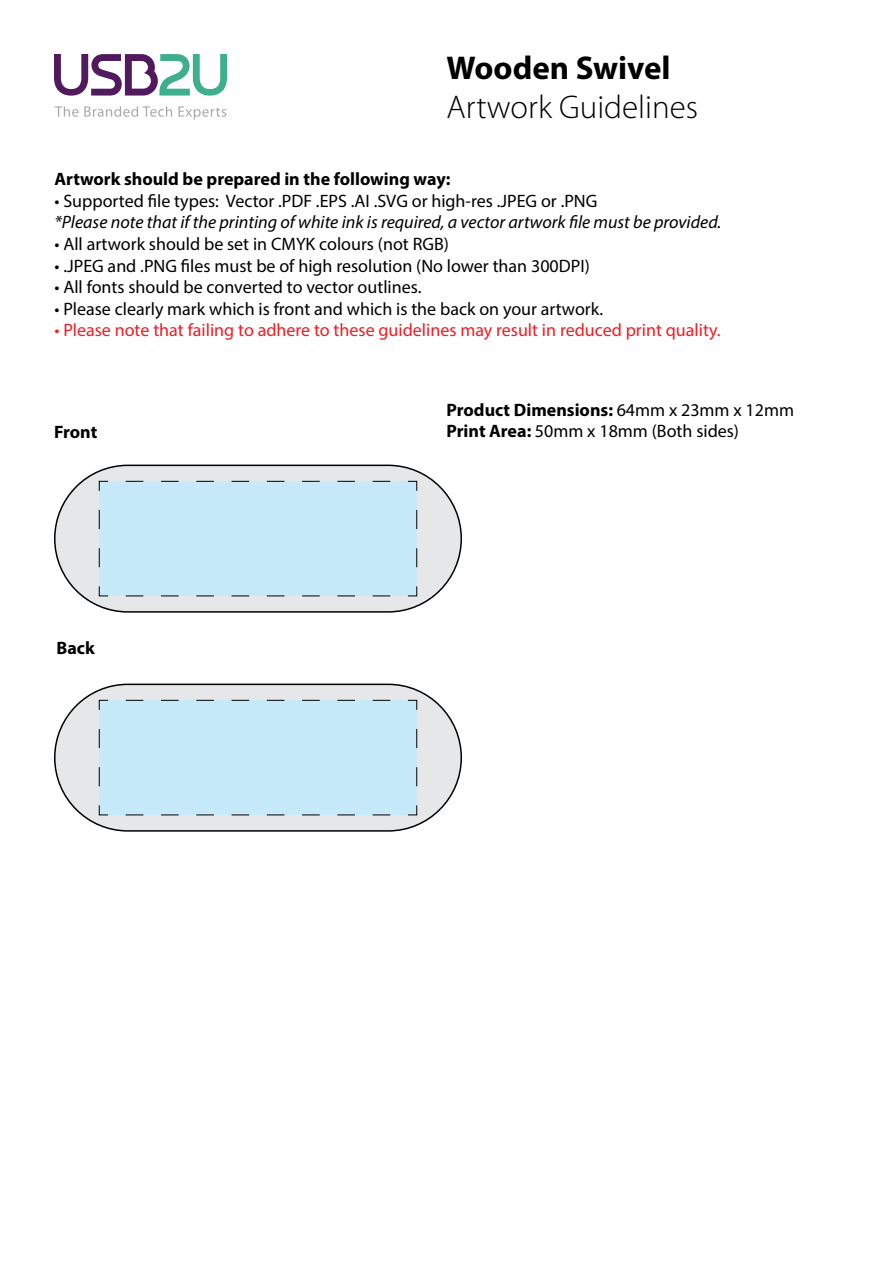
<style>
.page{position:relative;width:893px;height:1263px;background:#fff}
.page>*{position:absolute;margin:0;border:0;box-sizing:border-box;transform-origin:0 0}
.t1{font:300 33px "Myriad Pro";color:#000}
.t2{font:700 33px "Myriad Pro";color:#000}
.t3{font:18px "Myriad Pro";color:#000}
.t4{font:700 18px "Myriad Pro";color:#000}
.t5{font:italic 18px "Myriad Pro";color:#000}
.t6{font:18px "Myriad Pro";color:#ed1d24}
.s1{font-weight:400}
.s2{font-weight:700}
</style>
<div class="page">
<div style="left:55px;top:465px;width:406px;height:147px;background:#e6e7e8;border-radius:73px"></div>
<div style="left:54px;top:465px;width:408px;height:148px;border:2px solid #000;border-radius:73px"></div>
<div style="left:98px;top:480px;width:320px;height:117px;background:#c7eafb"></div>
<div style="left:55px;top:684px;width:406px;height:147px;background:#e6e7e8;border-radius:73px"></div>
<div style="left:54px;top:684px;width:408px;height:148px;border:2px solid #000;border-radius:73px"></div>
<div style="left:98px;top:699px;width:320px;height:117px;background:#c7eafb"></div>
<svg style="left:54px;top:54px;width:173px;height:42px"></svg>
<svg style="left:178px;top:106px;width:48px;height:14px"></svg>
<svg style="left:55px;top:106px;width:117px;height:11px"></svg>
<h1 class="t2" style="left:446px;top:46px;width:226px">Wooden Swivel</h1>
<h1 class="t1" style="left:446px;top:87px;width:253px">Artwork Guidelines</h1>
<p class="t4" style="left:54px;top:167px;width:398px">Artwork should be prepared in the following way:</p>
<p class="t3" style="left:54px;top:190px;width:544px">• Supported file types: Vector .PDF .EPS .AI .SVG or high-res .JPEG or .PNG</p>
<p class="t5" style="left:54px;top:211px;width:668px">*Please note that if the printing of white ink is required, a vector artwork file must be provided.</p>
<p class="t3" style="left:54px;top:233px;width:396px">• All artwork should be set in CMYK colours (not RGB)</p>
<p class="t3" style="left:54px;top:254px;width:537px">• .JPEG and .PNG files must be of high resolution (No lower than 300DPI)</p>
<p class="t3" style="left:54px;top:276px;width:368px">• All fonts should be converted to vector outlines.</p>
<p class="t3" style="left:54px;top:298px;width:550px">• Please clearly mark which is front and which is the back on your artwork.</p>
<p class="t6" style="left:54px;top:319px;width:668px">• Please note that failing to adhere to these guidelines may result in reduced print quality.</p>
<p class="t4" style="left:446px;top:398px;width:349px">Product Dimensions: <span class="s1">64mm x 23mm x 12mm</span></p>
<p class="t4" style="left:54px;top:420px;width:45px">Front</p>
<p class="t3" style="left:446px;top:420px;width:294px"><span class="s2">Print Area:</span> 50mm x 18mm (Both sides)</p>
<p class="t4" style="left:57px;top:636px;width:40px">Back</p>
</div>
